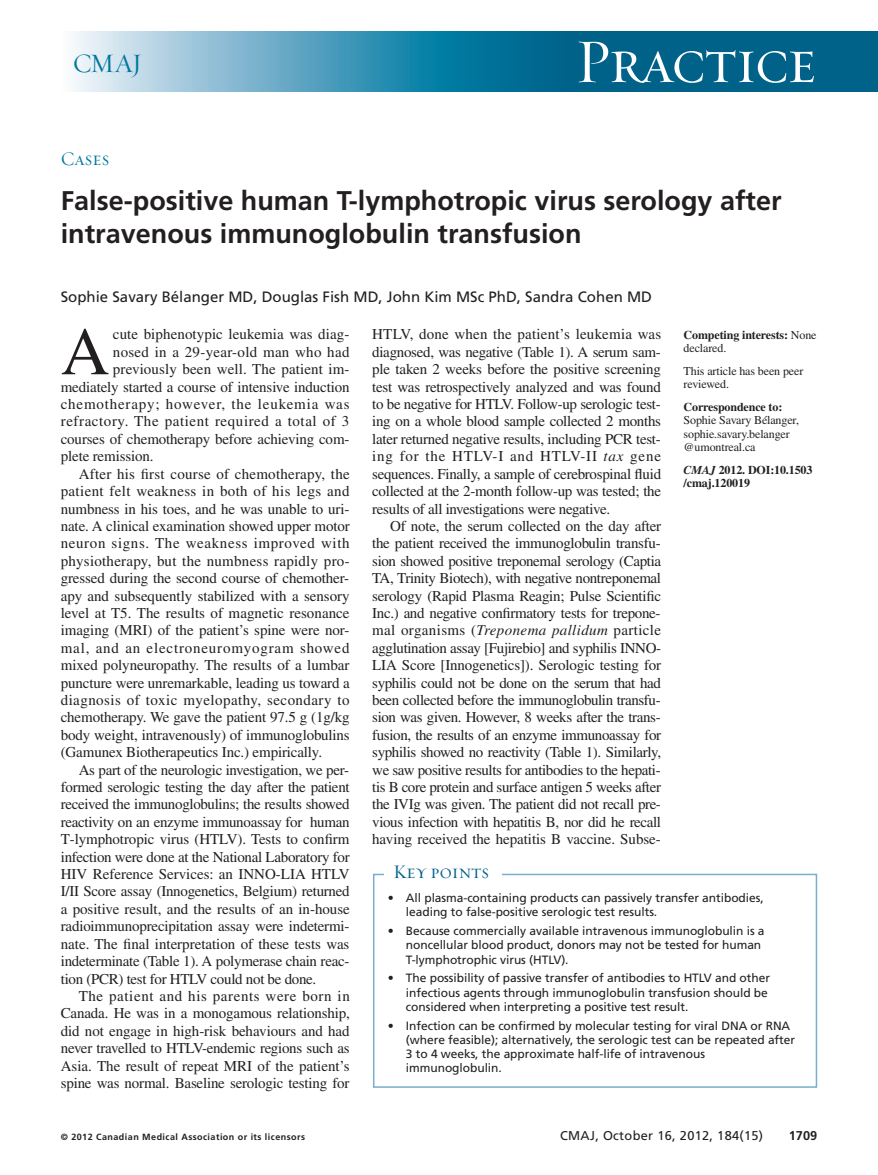
<style>
.page{position:relative;width:878px;height:1175px;background:#fff}
.page>*{position:absolute;margin:0;border:0;box-sizing:border-box;transform-origin:0 0}
.t1{font:67.5px "Times LT Std";color:#231f20}
.t2{font:63px "Requiem Display HTF Small Caps";letter-spacing:-.03em;color:#fff}
.t3{font:700 27px/33px "Frutiger LT Std";color:#231f20}
.t4{font:27px "Requiem Display HTF Roman";color:#00779e}
.t5{font:19.5px "Requiem Display HTF Small Caps";color:#006189}
.t6{font:19.5px "Requiem Display HTF Small Caps";color:#00779e}
.t7{font:15px/17.4px "Times LT Std";letter-spacing:-.01em;color:#231f20;text-align:justify}
.t8{font:15px "Times LT Std";letter-spacing:.04em;color:#231f20}
.t9{font:15px "Times LT Std";letter-spacing:.015em;color:#231f20}
.t10{font:15px "Times LT Std";letter-spacing:.055em;color:#231f20}
.t11{font:15px "Frutiger LT Std";color:#231f20}
.t12{font:15px "Times LT Std";letter-spacing:.03em;color:#231f20}
.t13{font:15px "Times LT Std";letter-spacing:.025em;color:#231f20}
.t14{font:15px "Times LT Std";letter-spacing:.01em;color:#231f20}
.t15{font:15px "Times LT Std";letter-spacing:.02em;color:#231f20}
.t16{font:12.75px "Frutiger LT Std";letter-spacing:.025em;color:#231f20}
.t17{font:700 12.75px "Frutiger LT Std";color:#231f20}
.t18{font:12px/14.2px "Frutiger LT Std";letter-spacing:-.005em;color:#231f20}
.t19{font:12px/13.5px "Times LT Std";letter-spacing:-.01em;color:#231f20}
.t20{font:700 12px/13.5px "Times LT Std";letter-spacing:-.01em;color:#231f20}
.t21{font:700 9px "Frutiger LT Std";letter-spacing:.05em;color:#231f20}
.s1{font-style:italic}
.s2{font-weight:400}
</style>
<div class="page">
<div style="left:542px;top:32px;width:336px;height:60px;background:#006189"></div>
<svg style="left:74px;top:32px;width:468px;height:60px;background:#5ea6c1"></svg>
<div style="left:373px;top:873px;width:444px;height:214px;border:2px solid #76b0cb"></div>
<div style="left:384px;top:862px;width:117px;height:27px;background:#fff"></div>
<h3 class="t4" style="left:73px;top:47px;width:71px">CMAJ</h3>
<h2 class="t2" style="left:574px;top:23px;width:243px">Practice</h2>
<h3 class="t6" style="left:61px;top:147px;width:50px">Cases</h3>
<h3 class="t3" style="left:61px;top:187px;width:722px">False-positive human T-lymphotropic virus serology after intravenous immunoglobulin transfusion</h3>
<p class="t11" style="left:61px;top:291px;width:592px">Sophie Savary Bélanger MD, Douglas Fish MD, John Kim MSc PhD, Sandra Cohen MD</p>
<h1 class="t1" style="left:61px;top:328px;width:50px">A</h1>
<p class="t7" style="left:113px;top:327px;width:238px">cute biphenotypic leukemia was diag-</p>
<p class="t15" style="left:113px;top:346px;width:238px">nosed in a 29-year-old man who had</p>
<p class="t14" style="left:113px;top:364px;width:238px">previously been well. The patient im -</p>
<p class="t7" style="left:61px;top:379px;width:290px">mediately started a course of intensive induction</p>
<p class="t10" style="left:61px;top:399px;width:290px">chemotherapy; however, the leukemia was</p>
<p class="t8" style="left:61px;top:416px;width:290px">refractory. The patient required a total of 3</p>
<p class="t7" style="left:61px;top:432px;width:290px">courses of chemotherapy before achieving com-</p>
<p class="t7" style="left:61px;top:449px;width:94px">plete remission.</p>
<p class="t9" style="left:79px;top:468px;width:272px">After his first course of chemotherapy, the</p>
<p class="t13" style="left:61px;top:486px;width:290px">patient felt weakness in both of his legs and</p>
<p class="t7" style="left:61px;top:501px;width:290px">numbness in his toes, and he was unable to uri-</p>
<p class="t7" style="left:61px;top:519px;width:290px">nate. A clinical examination showed upper motor</p>
<p class="t8" style="left:61px;top:538px;width:290px">neuron signs. The weakness improved with</p>
<p class="t9" style="left:61px;top:555px;width:290px">physiotherapy, but the numbness rapidly pro-</p>
<p class="t7" style="left:61px;top:571px;width:290px">gressed during the second course of chemother-</p>
<p class="t7" style="left:61px;top:588px;width:290px">apy and subsequently stabilized with a sensory</p>
<p class="t7" style="left:61px;top:606px;width:290px">level at T5. The results of magnetic resonance</p>
<p class="t7" style="left:61px;top:623px;width:290px">imaging (MRI) of the patient’s spine were nor-</p>
<p class="t10" style="left:61px;top:642px;width:290px">mal, and an electroneuromyogram showed</p>
<p class="t7" style="left:61px;top:658px;width:290px">mixed polyneuropathy. The results of a lumbar</p>
<p class="t7" style="left:61px;top:675px;width:290px">puncture were unremarkable, leading us toward a</p>
<p class="t12" style="left:61px;top:694px;width:290px">diagnosis of toxic myelopathy, secondary to</p>
<p class="t7" style="left:61px;top:710px;width:290px">chemotherapy. We gave the patient 97.5 g (1g/kg</p>
<p class="t7" style="left:61px;top:727px;width:290px">body weight, intravenously) of immunoglobulins</p>
<p class="t7" style="left:61px;top:745px;width:263px">(Gamunex Biotherapeutics Inc.) empirically.</p>
<p class="t7" style="left:79px;top:762px;width:272px">As part of the neurologic investigation, we per-</p>
<p class="t7" style="left:61px;top:780px;width:290px">formed serologic testing the day after the patient</p>
<p class="t7" style="left:61px;top:797px;width:290px">received the immunoglobulins; the results showed</p>
<p class="t7" style="left:61px;top:814px;width:290px">reactivity on an enzyme immunoassay for human</p>
<p class="t7" style="left:61px;top:832px;width:290px">T -lymphotropic virus (HTLV). Tests to confirm</p>
<p class="t7" style="left:61px;top:849px;width:290px">infection were done at the National Laboratory for</p>
<p class="t7" style="left:61px;top:867px;width:290px">HIV Reference Services: an INNO-LIA HTLV</p>
<p class="t7" style="left:61px;top:884px;width:290px">I/II Score assay (Innogenetics, Belgium) returned</p>
<p class="t7" style="left:61px;top:901px;width:290px">a positive result, and the results of an in-house</p>
<p class="t7" style="left:61px;top:919px;width:290px">radioimmunoprecipitation assay were indetermi-</p>
<p class="t7" style="left:61px;top:936px;width:290px">nate. The final interpretation of these tests was</p>
<p class="t7" style="left:61px;top:954px;width:290px">indeterminate (Table 1). A polymerase chain reac-</p>
<p class="t7" style="left:61px;top:971px;width:257px">tion (PCR) test for HTLV could not be done.</p>
<p class="t8" style="left:79px;top:990px;width:272px">The patient and his parents were born in</p>
<p class="t7" style="left:61px;top:1006px;width:290px">Canada. He was in a monogamous relationship,</p>
<p class="t7" style="left:61px;top:1023px;width:290px">did not engage in high-risk behaviours and had</p>
<p class="t7" style="left:61px;top:1041px;width:290px">never travelled to HTLV-endemic regions such as</p>
<p class="t7" style="left:61px;top:1058px;width:290px">Asia. The result of repeat MRI of the patient’s</p>
<p class="t7" style="left:61px;top:1075px;width:290px">spine was normal. Baseline serologic testing for</p>
<p class="t7" style="left:372px;top:327px;width:290px">HTLV, done when the patient’s leukemia was diagnosed, was negative (Table 1). A serum sam&shy;ple taken 2 weeks before the positive screening test was retrospectively analyzed and was found to be negative for HTLV. Follow-up serologic test&shy;ing on a whole blood sample collected 2 months later returned negative results, including PCR test&shy;ing for the HTLV-I and HTLV-II <span class="s1">tax</span> gene sequences. Finally, a sample of cerebrospinal fluid collected at the 2-month follow-up was tested; the results of all investigations were negative.</p>
<p class="t7" style="left:372px;top:519px;width:290px;text-indent:18px">Of note, the serum collected on the day after the patient received the immunoglobulin transfu&shy;sion showed positive treponemal serology (Captia TA, Trinity Biotech), with negative non treponemal serology (Rapid Plasma Reagin; Pulse Scientific Inc.) and negative confirmatory tests for trepone&shy;mal organisms (<span class="s1">Treponema pallidum</span> particle agglutination assay [Fujirebio] and syphilis INNO-LIA Score [Innogenetics]). Serologic testing for syphilis could not be done on the serum that had been collected before the immunoglobulin transfu&shy;sion was given. However, 8 weeks after the trans&shy;fusion, the results of an enzyme immunoassay for syphilis showed no reactivity (Table 1). Similarly, we saw positive results for antibodies to the hepati&shy;tis B core protein and surface antigen 5 weeks after the IVIg was given. The patient did not recall pre&shy;vious infection with hepatitis B, nor did he recall having received the hepatitis B vaccine. Subse-</p>
<h3 class="t5" style="left:393px;top:860px;width:97px">Key points</h3>
<p class="t20" style="left:683px;top:329px;width:134px">Competing interests: <span class="s2">None declared.</span></p>
<p class="t19" style="left:683px;top:365px;width:121px">This article has been peer reviewed.</p>
<p class="t20" style="left:683px;top:401px;width:100px">Correspondence to:</p>
<p class="t19" style="left:683px;top:414px;width:117px">Sophie Savary Bélanger, sophie.savary.belanger @umontreal.ca</p>
<p class="t20" style="left:683px;top:464px;width:130px"><span class="s1">CMAJ</span> 2012. DOI:10.1503 /cmaj.120019</p>
<p class="t18" style="left:406px;top:891px;width:359px;text-indent:-18px">• All plasma-containing products can passively transfer antibodies, leading to false-positive serologic test results.</p>
<p class="t18" style="left:406px;top:924px;width:360px;text-indent:-18px">• Because commercially available intravenous immunoglobulin is a noncellular blood product, donors may not be tested for human<br>T-lymphotrophic virus (HTLV).</p>
<p class="t18" style="left:406px;top:972px;width:365px;text-indent:-18px">• The possibility of passive transfer of antibodies to HTLV and other infectious agents through immunoglobulin transfusion should be considered when interpreting a positive test result.</p>
<p class="t18" style="left:406px;top:1019px;width:390px;text-indent:-18px">• Infection can be confirmed by molecular testing for viral DNA or RNA (where feasible); alternatively, the serologic test can be repeated after 3 to 4 weeks, the approximate half-life of intravenous immunoglobulin.</p>
<p class="t21" style="left:61px;top:1132px;width:246px">© 2012 Canadian Medical Association or its licensors</p>
<p class="t16" style="left:560px;top:1130px;width:205px">CMAJ, October 16, 2012, 184(15)</p>
<p class="t17" style="left:788px;top:1130px;width:30px">1709</p>
</div>
